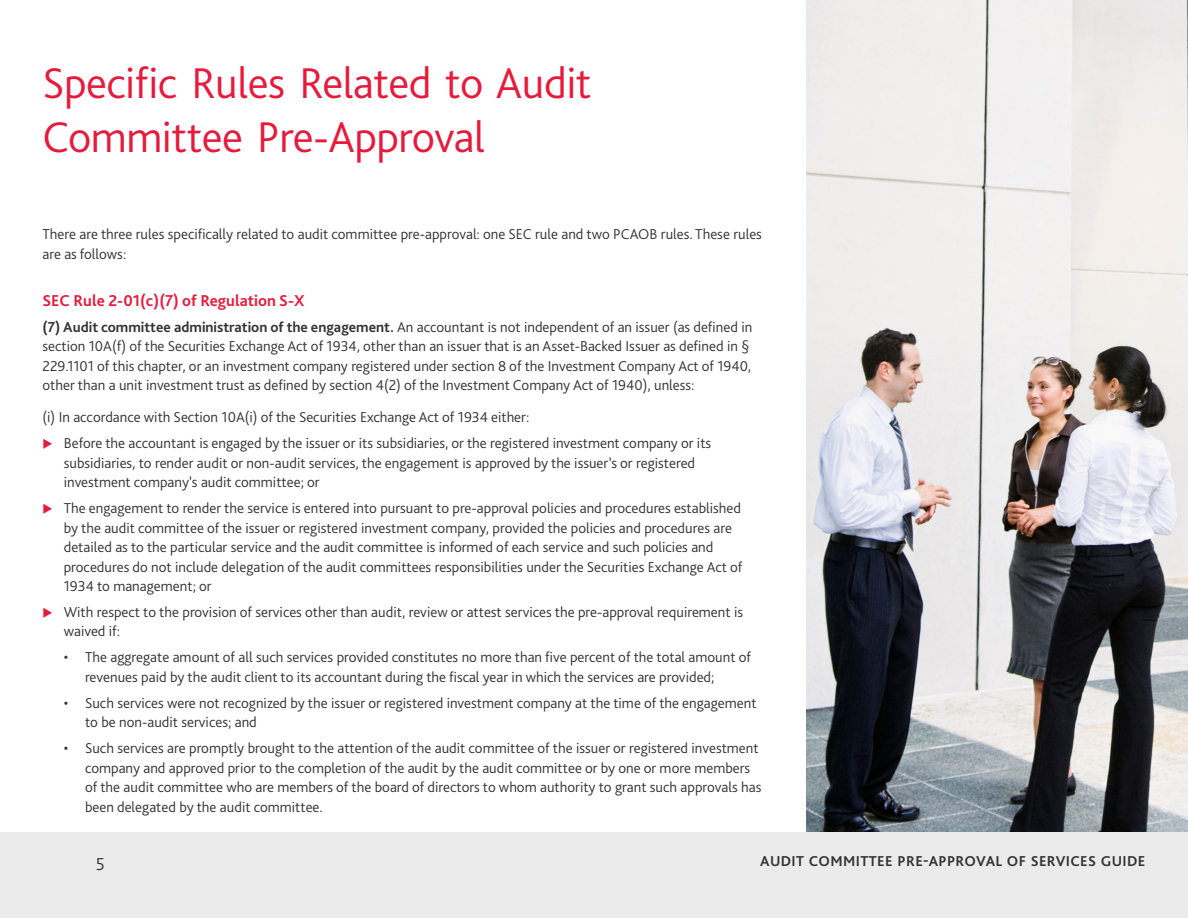
<style>
.page{position:relative;width:1188px;height:918px;background:#fff}
.page>*{position:absolute;margin:0;border:0;box-sizing:border-box;transform-origin:0 0}
.t1{font:300 45px/54px "Bliss Pro";letter-spacing:-.01em;color:#e81a3b}
.t2{font:300 18px "Bliss Pro";color:#333}
.t3{font:700 16.5px "Bliss Pro";color:#e81a3b}
.t4{font:300 15px/19.5px "Bliss Pro";color:#333}
.t5{font:700 15px "Bliss Pro";letter-spacing:.025em;color:#333}
.s1{font-weight:700}
</style>
<div class="page">
<img style="left:806px;top:0;width:382px;height:833px">
<div style="left:0;top:833px;width:1188px;height:85px;background:#ebebeb"></div>
<h1 class="t1" style="left:43px;top:55px;width:551px">Specific Rules Related to Audit<br>Committee Pre-Approval</h1>
<p class="t4" style="left:43px;top:224px;width:721px">There are three rules specifically related to audit committee pre-approval: one SEC rule and two PCAOB rules. These rules are as follows:</p>
<p class="t3" style="left:43px;top:290px;width:264px">SEC Rule 2-01(c)(7) of Regulation S-X</p>
<p class="t4" style="left:43px;top:317px;width:711px"><span class="s1">(7) Audit committee administration of the engagement.</span> An accountant is not independent of an issuer (as defined in section 10A(f) of the Securities Exchange Act of 1934, other than an issuer that is an Asset-Backed Issuer as defined in § 229.1101 of this chapter, or an investment company registered under section 8 of the Investment Company Act of 1940, other than a unit investment trust as defined by section 4(2) of the Investment Company Act of 1940), unless:</p>
<p class="t4" style="left:64px;top:404px;width:649px;line-height:26px;text-indent:-21px">(i) In accordance with Section 10A(i) of the Securities Exchange Act of 1934 either:<br>Before the accountant is engaged by the issuer or its subsidiaries, or the registered investment company or its</p>
<p class="t4" style="left:64px;top:453px;width:633px">subsidiaries, to render audit or non-audit services, the engagement is approved by the issuer’s or registered investment company’s audit committee; or</p>
<p class="t4" style="left:64px;top:498px;width:680px">The engagement to render the service is entered into pursuant to pre-approval policies and procedures established by the audit committee of the issuer or registered investment company, provided the policies and procedures are detailed as to the particular service and the audit committee is informed of each service and such policies and procedures do not include delegation of the audit committees responsibilities under the Securities Exchange Act of 1934 to management; or</p>
<p class="t4" style="left:64px;top:602px;width:681px">With respect to the provision of services other than audit, review or attest services the pre-approval requirement is waived if:</p>
<p class="t4" style="left:85px;top:647px;width:668px;text-indent:-21px">• The aggregate amount of all such services provided constitutes no more than five percent of the total amount of revenues paid by the audit client to its accountant during the fiscal year in which the services are provided;</p>
<p class="t4" style="left:85px;top:693px;width:673px;text-indent:-21px">• Such services were not recognized by the issuer or registered investment company at the time of the engagement to be non-audit services; and</p>
<p class="t4" style="left:85px;top:738px;width:678px;text-indent:-21px">• Such services are promptly brought to the attention of the audit committee of the issuer or registered investment company and approved prior to the completion of the audit by the audit committee or by one or more members of the audit committee who are members of the board of directors to whom authority to grant such approvals has been delegated by the audit committee.</p>
<p class="t2" style="left:96px;top:853px;width:11px">5</p>
<p class="t5" style="left:760px;top:851px;width:387px">AUDIT COMMITTEE PRE-APPROVAL OF SERVICES GUIDE</p>
</div>
